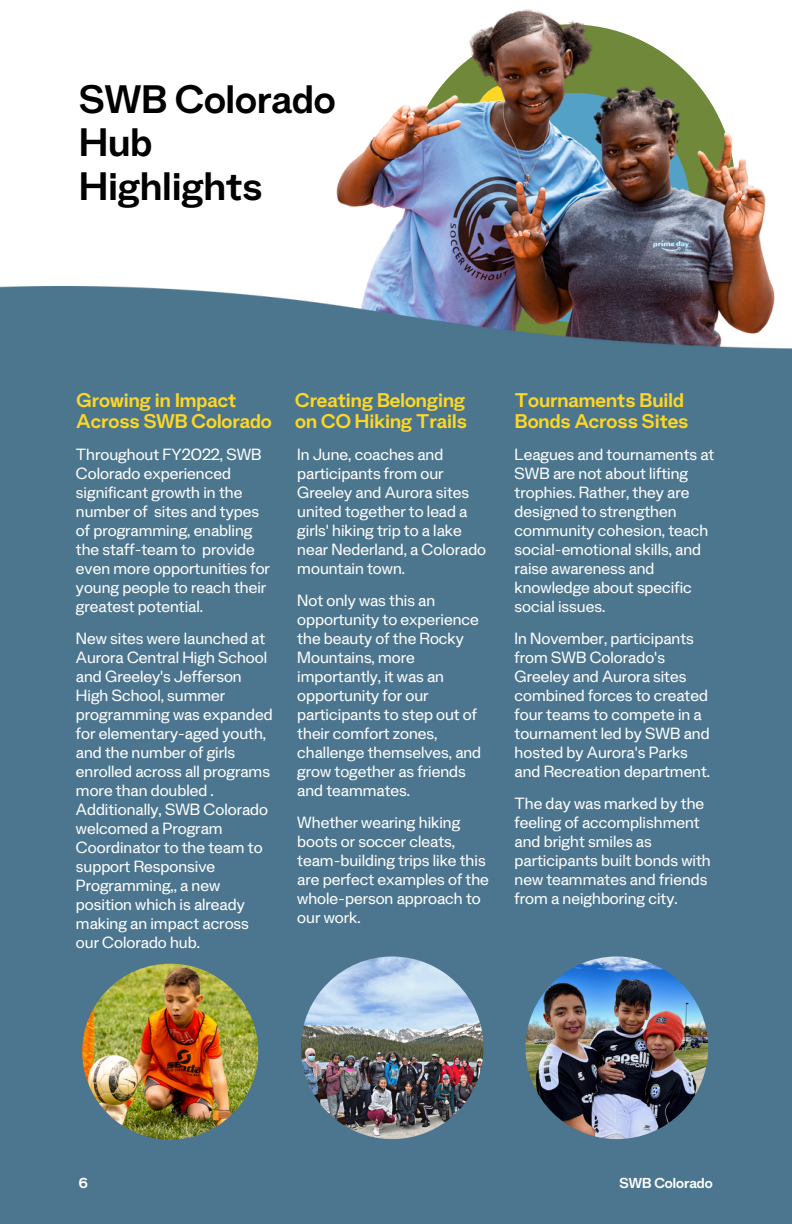
<style>
.page{position:relative;width:792px;height:1224px;background:#fff}
.page>*{position:absolute;margin:0;border:0;box-sizing:border-box;transform-origin:0 0}
.t1{font:700 44px "Stelvio Grotesk";color:#000}
.t2{font:700 22px/21px "Stelvio Grotesk";color:#fed726}
.t3{font:18px/19px "Stelvio Grotesk";color:#fff}
.t4{font:700 16px "Stelvio Grotesk";color:#fff}
</style>
<div class="page">
<div style="left:0;top:465px;width:792px;height:759px;background:#4c768f"></div>
<img style="left:336px;top:9px;width:437px;height:278px">
<img style="left:0;top:287px;width:792px;height:178px">
<img style="left:82px;top:964px;width:176px;height:176px;border-radius:50%">
<img style="left:301px;top:956px;width:183px;height:183px;border-radius:50%">
<img style="left:526px;top:956px;width:182px;height:183px;border-radius:50%">
<p class="t1" style="left:79px;top:85px;width:258px">SWB Colorado</p>
<p class="t1" style="left:79px;top:129px;width:74px">Hub</p>
<p class="t1" style="left:79px;top:172px;width:185px">Highlights</p>
<p class="t2" style="left:77px;top:394px;width:197px">Growing in Impact<br>Across SWB Colorado</p>
<p class="t3" style="left:76px;top:449px;width:196px">Throughout FY2022, SWB<br>Colorado experienced significant growth in the number of sites and types of programming, enabling the staff-team to provide even more opportunities for young people to reach their greatest potential.</p>
<p class="t3" style="left:76px;top:633px;width:198px">New sites were launched at<br>Aurora Central High School and Greeley's Jefferson<br>High School, summer programming was expanded for elementary-aged youth, and the number of girls enrolled across all programs more than doubled .<br>Additionally, SWB Colorado welcomed a Program<br>Coordinator to the team to support Responsive<br>Programming,, a new position which is already making an impact across our Colorado hub.</p>
<p class="t2" style="left:295px;top:394px;width:173px">Creating Belonging on CO Hiking Trails</p>
<p class="t3" style="left:297px;top:449px;width:190px">In June, coaches and participants from our<br>Greeley and Aurora sites united together to lead a girls' hiking trip to a lake near Nederland, a Colorado mountain town.</p>
<p class="t3" style="left:297px;top:595px;width:185px">Not only was this an opportunity to experience the beauty of the Rocky<br>Mountains, more importantly, it was an opportunity for our participants to step out of their comfort zones, challenge themselves, and grow together as friends and teammates.</p>
<p class="t3" style="left:297px;top:817px;width:193px">Whether wearing hiking boots or soccer cleats, team-building trips like this are perfect examples of the whole-person approach to our work.</p>
<p class="t2" style="left:515px;top:394px;width:175px">Tournaments Build<br>Bonds Across Sites</p>
<p class="t3" style="left:515px;top:449px;width:201px">Leagues and tournaments at<br>SWB are not about lifting trophies. Rather, they are designed to strengthen community cohesion, teach social-emotional skills, and raise awareness and knowledge about specific social issues.</p>
<p class="t3" style="left:515px;top:633px;width:197px">In November, participants from SWB Colorado's<br>Greeley and Aurora sites combined forces to created four teams to compete in a tournament led by SWB and hosted by Aurora's Parks and Recreation department.</p>
<p class="t3" style="left:515px;top:798px;width:198px">The day was marked by the feeling of accomplishment and bright smiles as participants built bonds with new teammates and friends from a neighboring city.</p>
<p class="t4" style="left:79px;top:1177px;width:11px">6</p>
<p class="t4" style="left:619px;top:1177px;width:95px">SWB Colorado</p>
</div>
